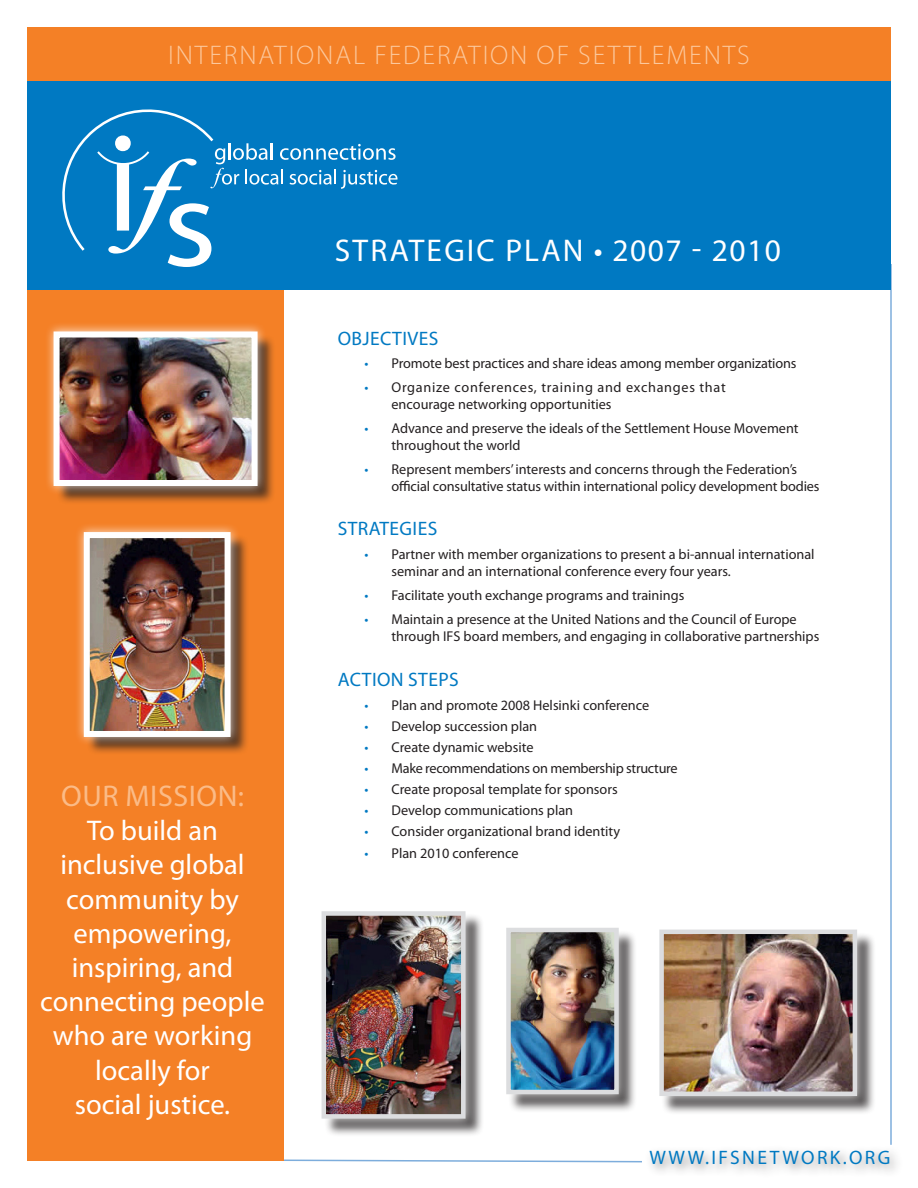
<style>
.page{position:relative;width:918px;height:1188px;background:#fff}
.page>*{position:absolute;margin:0;border:0;box-sizing:border-box;transform-origin:0 0}
.t1{font:31.5px "Myriad Pro";letter-spacing:.07em;color:#fff}
.t2{font:30px "Myriad Pro";letter-spacing:.02em;color:#fbbb87}
.t3{font:28.5px/34.2px "Myriad Pro";color:#fff;text-align:center}
.t4{font:300 27px "Myriad Pro";letter-spacing:.07em;color:#fcc89c}
.t5{font:19.5px "Myriad Pro";letter-spacing:.02em;color:#0079c2}
.t6{font:19.5px "Myriad Pro";letter-spacing:.135em;color:#0079c2}
.t7{font:14.25px/17.1px "Myriad Pro";color:#231f20}
.t8{font:14.25px/17.1px "Myriad Pro";letter-spacing:.04em;color:#231f20}
.t9{font:14.25px "Myriad Pro";letter-spacing:-.02em;color:#231f20}
.s1{color:#0079c2}
</style>
<div class="page">
<svg style="left:284px;top:1159px;width:358px;height:4px"></svg>
<hr style="left:890px;top:264px;width:2px;height:881px;background:#7daddc">
<div style="left:496px;top:918px;width:139px;height:192px;background:#fff;opacity:.75"></div>
<img style="left:511px;top:933px;width:103px;height:156px">
<div style="left:506px;top:928px;width:113px;height:166px;border:4px solid #dcdddf"></div>
<div style="left:324px;top:914px;width:166px;height:230px;background:#231f20;opacity:.75"></div>
<div style="left:305px;top:901px;width:170px;height:234px;background:#fff;opacity:.75"></div>
<img style="left:327px;top:916px;width:134px;height:198px">
<div style="left:322px;top:911px;width:144px;height:208px;border:4px solid #dcdddf"></div>
<div style="left:662px;top:932px;width:220px;height:189px;background:#231f20;opacity:.75"></div>
<div style="left:650px;top:920px;width:223px;height:192px;background:#fff;opacity:.75"></div>
<img style="left:664px;top:935px;width:188px;height:156px">
<div style="left:659px;top:930px;width:198px;height:166px;border:4px solid #dcdddf"></div>
<div style="left:27px;top:281px;width:257px;height:880px;background:#f48026"></div>
<div style="left:74px;top:522px;width:173px;height:231px;background:#fff;opacity:.75"></div>
<img style="left:91px;top:539px;width:133px;height:191px">
<div style="left:84px;top:532px;width:147px;height:205px;border:6px solid #fff"></div>
<div style="left:44px;top:322px;width:229px;height:180px;background:#fff;opacity:.75"></div>
<img style="left:61px;top:339px;width:190px;height:140px">
<div style="left:54px;top:332px;width:204px;height:154px;border:6px solid #fff"></div>
<div style="left:27px;top:69px;width:864px;height:221px;background:#0079c2"></div>
<svg style="left:62px;top:109px;width:336px;height:158px"></svg>
<div style="left:644px;top:1145px;width:274px;height:43px;background:#231f20;opacity:.51"></div>
<div style="left:27px;top:27px;width:864px;height:54px;background:#f48026"></div>
<p class="t4" style="left:168px;top:39px;width:581px">INTERNATIONAL FEDERATION OF SETTLEMENTS</p>
<p class="t2" style="left:61px;top:777px;width:184px">Our Mission:</p>
<p class="t3" style="left:40px;top:813px;width:226px">To build an inclusive global community by empowering, inspiring, and connecting people who are working locally for</p>
<p class="t3" style="left:75px;top:1087px;width:157px">social justice.</p>
<p class="t1" style="left:335px;top:231px;width:448px">Strategic Plan • 2007 - 2010</p>
<p class="t5" style="left:338px;top:326px;width:102px">Objectives</p>
<p class="t7" style="left:364px;top:355px;width:434px"><span class="s1">•</span> Promote best practices and share ideas among member organizations</p>
<p class="t8" style="left:392px;top:379px;width:336px;text-indent:-27px"><span class="s1">•</span> Organize conferences, training and exchanges that encourage networking opportunities</p>
<p class="t7" style="left:392px;top:420px;width:409px;text-indent:-27px"><span class="s1">•</span> Advance and preserve the ideals of the Settlement House Movement throughout the world</p>
<p class="t7" style="left:392px;top:461px;width:430px;text-indent:-27px"><span class="s1">•</span> Represent members’ interests and concerns through the Federation’s official consultative status within international policy development bodies</p>
<p class="t5" style="left:338px;top:517px;width:101px">Strategies</p>
<p class="t7" style="left:392px;top:546px;width:425px;text-indent:-27px"><span class="s1">•</span> Partner with member organizations to present a bi-annual international seminar and an international conference every four years.</p>
<p class="t7" style="left:364px;top:587px;width:321px"><span class="s1">•</span> Facilitate youth exchange programs and trainings</p>
<p class="t7" style="left:392px;top:610px;width:429px;text-indent:-27px"><span class="s1">•</span> Maintain a presence at the United Nations and the Council of Europe through IFS board members, and engaging in collaborative partnerships</p>
<p class="t5" style="left:338px;top:668px;width:123px">Action Steps</p>
<p class="t7" style="left:364px;top:697px;width:286px"><span class="s1">•</span> Plan and promote 2008 Helsinki conference</p>
<p class="t7" style="left:364px;top:718px;width:174px"><span class="s1">•</span> Develop succession plan</p>
<p class="t7" style="left:364px;top:738px;width:170px"><span class="s1">•</span> Create dynamic website</p>
<p class="t9" style="left:364px;top:759px;width:315px"><span class="s1">•</span> Make recommendations on membership structure</p>
<p class="t7" style="left:364px;top:780px;width:255px"><span class="s1">•</span> Create proposal template for sponsors</p>
<p class="t7" style="left:364px;top:801px;width:210px"><span class="s1">•</span> Develop communications plan</p>
<p class="t7" style="left:364px;top:822px;width:257px"><span class="s1">•</span> Consider organizational brand identity</p>
<p class="t7" style="left:364px;top:845px;width:156px"><span class="s1">•</span> Plan 2010 conference</p>
<p class="t6" style="left:649px;top:1145px;width:243px">www.ifsnetwor k.org</p>
</div>
